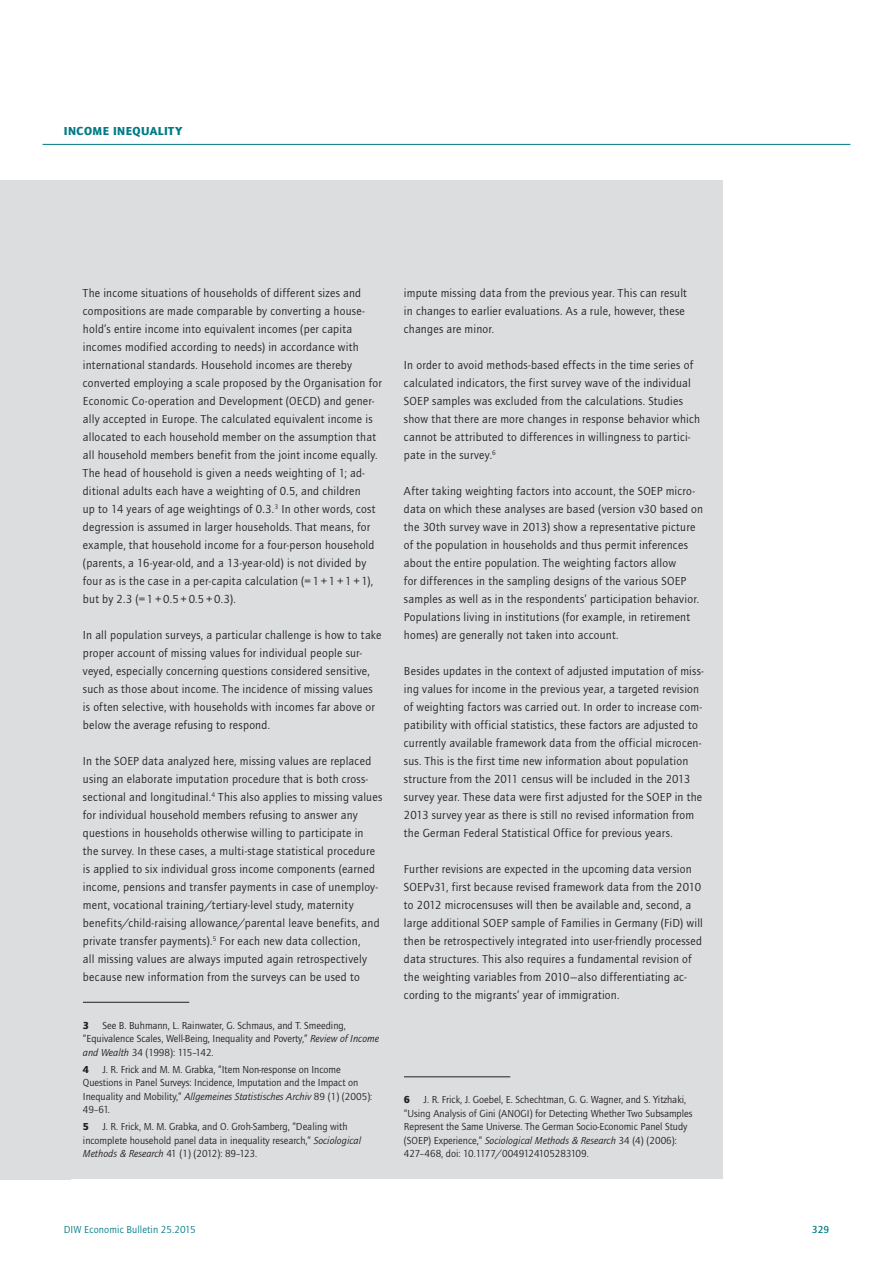
<style>
.page{position:relative;width:893px;height:1263px;background:#fff}
.page>*{position:absolute;margin:0;border:0;box-sizing:border-box;transform-origin:0 0}
.t1{font:12px/18px "Quay Sans ITC Std";letter-spacing:.02em;color:#231f20}
.t2{font:900 12px "Quay Sans ITC Std";color:#007b85}
.t3{font:10.5px/13.5px "Quay Sans ITC Std";color:#231f20}
.t4{font:10.5px "Quay Sans ITC Std";letter-spacing:.01em;color:#007b85}
.t5{font:900 10.5px "Quay Sans ITC Std";color:#231f20}
.t6{font:500 10.5px "Quay Sans ITC Std";color:#007b85}
.s1{font-style:italic}
</style>
<div class="page">
<hr style="left:43px;top:144px;width:807px;height:1px;background:#007b85">
<div style="left:0;top:180px;width:71px;height:999px;background:#dcdddf"></div>
<div style="left:64px;top:180px;width:659px;height:998px;background:#dcdddf"></div>
<hr style="left:83px;top:1002px;width:106px;height:1px;background:#231f20">
<hr style="left:404px;top:1076px;width:106px;height:1px;background:#231f20">
<p class="t2" style="left:64px;top:123px;width:14px">INCOME</p>
<p class="t2" style="left:113px;top:123px;width:13px">INEQUALITY</p>
<p class="t1" style="left:83px;top:284px;width:300px">The income situations of households of different sizes and compositions are made comparable by converting a house&shy;hold’s entire income into equivalent incomes (per capita incomes modified according to needs) in accordance with international standards. Household incomes are thereby converted employing a scale proposed by the Organisation for Economic Co-operation and Development (OECD) and gener&shy;ally accepted in Europe. The calculated equivalent income is allocated to each household member on the assumption that all household members benefit from the joint income equally.<br>The head of household is given a needs weighting of 1; ad&shy;ditional adults each have a weighting of 0.5, and children<br>up to 14 years of age weightings of 0.3.<sup>3</sup> In other words, cost degression is assumed in larger households. That means, for example, that household income for a four-person household (parents, a 16-year-old, and a 13-year-old) is not divided by four as is the case in a per-capita calculation (= 1 + 1 + 1 + 1), but by 2.3 (= 1 + 0.5 + 0.5 + 0.3).</p>
<p class="t1" style="left:83px;top:626px;width:300px">In all population surveys, a particular challenge is how to take proper account of missing values for individual people sur&shy;veyed, especially concerning questions considered sensitive, such as those about income. The incidence of missing values is often selective, with households with incomes far above or below the average refusing to respond.</p>
<p class="t1" style="left:83px;top:752px;width:301px">In the SOEP data analyzed here, missing values are replaced using an elaborate imputation procedure that is both cross&shy;sectional and longitudinal.<sup>4</sup> This also applies to missing values for individual household members refusing to answer any questions in households otherwise willing to participate in<br>the survey. In these cases, a multi-stage statistical procedure is applied to six individual gross income components (earned income, pensions and transfer payments in case of unemploy&shy;ment, vocational training/tertiary-level study, maternity benefits/child-raising allowance/parental leave benefits, and private transfer payments).<sup>5</sup> For each new data collection,<br>all missing values are always imputed again retrospectively because new information from the surveys can be used to</p>
<p class="t5" style="left:83px;top:1019px;width:8px">3</p>
<p class="t3" style="left:83px;top:1018px;width:298px;text-indent:19px">See B. Buhmann, L. Rainwater, G. Schmaus, and T. Smeeding, “Equivalence Scales, Well-Being, Inequality and Poverty,” <span class="s1">Review of Income and Wealth</span> 34 (1998): 115–142.</p>
<p class="t5" style="left:83px;top:1063px;width:8px">4</p>
<p class="t3" style="left:83px;top:1062px;width:291px;text-indent:19px">J. R. Frick and M. M. Grabka, “Item Non-response on Income Questions in Panel Surveys: Incidence, Imputation and the Impact on Inequality and Mobility,” <span class="s1">Allgemeines Statistisches Archiv</span> 89 (1) (2005):<br>49–61.</p>
<p class="t5" style="left:83px;top:1120px;width:8px">5</p>
<p class="t3" style="left:83px;top:1120px;width:280px;text-indent:19px">J. R. Frick, M. M. Grabka, and O. Groh-Samberg, “Dealing with incomplete household panel data in inequality research,” <span class="s1">Sociological<br>Methods &amp; Research</span> 41 (1) (2012): 89–123.</p>
<p class="t1" style="left:404px;top:284px;width:284px">impute missing data from the previous year. This can result in changes to earlier evaluations. As a rule, however, these changes are minor.</p>
<p class="t1" style="left:404px;top:356px;width:298px">In order to avoid methods-based effects in the time series of calculated indicators, the first survey wave of the individual SOEP samples was excluded from the calculations. Studies show that there are more changes in response behavior which cannot be attributed to differences in willingness to partici&shy;pate in the survey.<sup>6</sup></p>
<p class="t1" style="left:404px;top:482px;width:301px">After taking weighting factors into account, the SOEP micro&shy;data on which these analyses are based (version v30 based on the 30th survey wave in 2013) show a representative picture of the population in households and thus permit inferences about the entire population. The weighting factors allow<br>for differences in the sampling designs of the various SOEP samples as well as in the respondents’ participation behavior.<br>Populations living in institutions (for example, in retirement homes) are generally not taken into account.</p>
<p class="t1" style="left:404px;top:662px;width:301px">Besides updates in the context of adjusted imputation of miss&shy;ing values for income in the previous year, a targeted revision of weighting factors was carried out. In order to increase com&shy;patibility with official statistics, these factors are adjusted to currently available framework data from the official microcen&shy;sus. This is the first time new information about population structure from the 2011 census will be included in the 2013 survey year. These data were first adjusted for the SOEP in the 2013 survey year as there is still no revised information from the German Federal Statistical Office for previous years.</p>
<p class="t1" style="left:404px;top:860px;width:301px">Further revisions are expected in the upcoming data version SOEPv31, first because revised framework data from the 2010 to 2012 microcensuses will then be available and, second, a large additional SOEP sample of Families in Germany (FiD) will then be retrospectively integrated into user-friendly processed data structures. This also requires a fundamental revision of the weighting variables from 2010—also differentiating ac&shy;cording to the migrants’ year of immigration.</p>
<p class="t3" style="left:404px;top:1093px;width:290px;text-indent:19px">J. R. Frick, J. Goebel, E. Schechtman, G. G. Wagner, and S. Yitzhaki, “Using Analysis of Gini (ANOGI) for Detecting Whether Two Subsamples Represent the Same Universe. The German Socio-Economic Panel Study (SOEP) Experience,” <span class="s1">Sociological Methods &amp; Research</span> 34 (4) (2006):<br>427–468, doi: 10.1177/0049124105283109.</p>
<p class="t5" style="left:404px;top:1093px;width:8px">6</p>
<p class="t4" style="left:64px;top:1223px;width:134px">DIW Economic Bulletin 25.2015</p>
<p class="t6" style="left:812px;top:1223px;width:19px">329</p>
</div>
